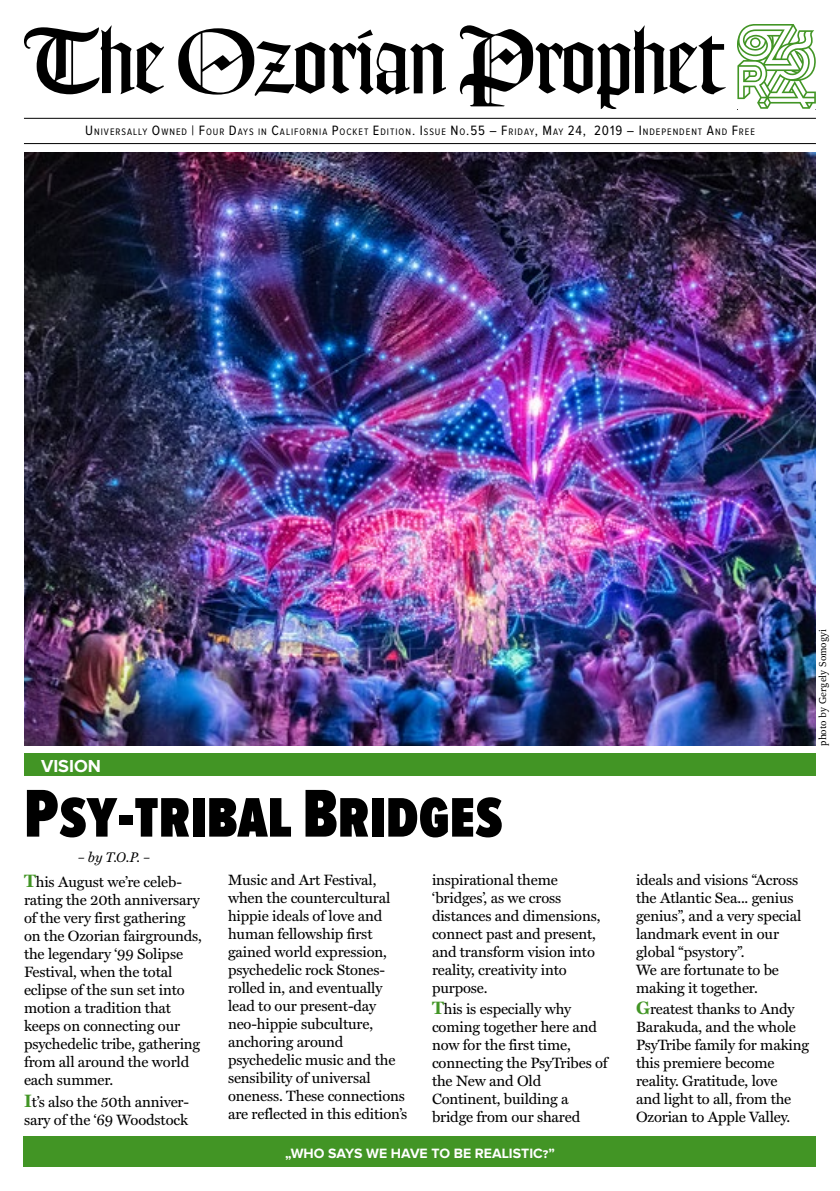
<style>
.page{position:relative;width:840px;height:1191px;background:#fff}
.page>*{position:absolute;margin:0;border:0;box-sizing:border-box;transform-origin:0 0}
.t1{font:70px "Proxima Nova S Black Ex Con";color:#000}
.t2{font:700 18px "Proxima Nova S";color:#fff}
.t3{font:15px/18px "Miller Text";letter-spacing:-.01em;color:#000}
.t4{font:700 14px "Proxima Nova S";color:#fff}
.t5{font:italic 14px "Miller Text";color:#000}
.t6{font:10px "Kelvinch";color:#000}
.t7{font:condensed 9.8px "Proxima Nova A";letter-spacing:.1em;color:#000}
.s1{font-size:14px}
.s2{font-weight:700;font-size:18px;color:#429525}
</style>
<div class="page">
<svg style="left:24px;top:25px;width:140px;height:69px"></svg>
<svg style="left:178px;top:28px;width:268px;height:68px"></svg>
<svg style="left:459px;top:25px;width:266px;height:84px"></svg>
<svg style="left:737px;top:24px;width:79px;height:86px"></svg>
<hr style="left:24px;top:143px;width:791px;height:1px;background:#000">
<hr style="left:24px;top:118px;width:791px;height:1px;background:#000">
<img style="left:24px;top:153px;width:791px;height:593px">
<div style="left:24px;top:753px;width:791px;height:23px;background:#429525"></div>
<div style="left:24px;top:1137px;width:791px;height:30px;background:#429525"></div>
<p class="t7" style="left:85px;top:126px;width:671px"><span class="s1">U</span>NIVERSALLY <span class="s1">O</span>WNED <span class="s1">| F</span>OUR <span class="s1">D</span>AYS IN <span class="s1">C</span>ALIFORNIA <span class="s1">P</span>OCKET <span class="s1">E</span>DITION<span class="s1">. I</span>SSUE <span class="s1">N</span> O<span class="s1">.55 – F</span>RIDAY<span class="s1">, M</span>AY <span class="s1">24, 2019 – I</span> NDEPENDENT <span class="s1">A</span>ND <span class="s1">F</span>REE</p>
<p class="t2" style="left:41px;top:755px;width:61px">VISION</p>
<h1 class="t1" style="left:24px;top:775px;width:480px">Psy-tribal Bridges</h1>
<p class="t5" style="left:78px;top:848px;width:74px">– by T.O.P. –</p>
<p class="t3" style="left:24px;top:872px;width:179px"><span class="s2">T</span>his August we’re celeb&shy;rating the 20th anniversary of the very first gathering on the Ozorian fairgrounds, the legendary ‘99 Solipse<br>Festival, when the total eclipse of the sun set into motion a tradition that keeps on connecting our psychedelic tribe, gathering from all around the world each summer.</p>
<p class="t3" style="left:24px;top:1092px;width:166px"><span class="s2">I</span>t’s also the 50th anniver&shy;sary of the ‘69 Woodstock</p>
<p class="t3" style="left:228px;top:870px;width:181px">Music and Art Festival, when the countercultural hippie ideals of love and human fellowship first gained world expression, psychedelic rock Stones&shy;rolled in, and eventually lead to our present-day neo-hippie subculture, anchoring around psychedelic music and the sensibility of universal oneness. These connections are reflected in this edition’s</p>
<p class="t3" style="left:432px;top:870px;width:170px">inspirational theme ‘bridges’, as we cross distances and dimensions, connect past and present, and transform vision into reality, creativity into purpose.</p>
<p class="t3" style="left:432px;top:1000px;width:177px"><span class="s2">T</span>his is especially why coming together here and now for the first time, connecting the PsyTribes of the New and Old<br>Continent, building a bridge from our shared</p>
<p class="t4" style="left:285px;top:1144px;width:271px">„WHO SAYS WE HAVE TO BE REALISTIC?”</p>
<p class="t6" style="left:814px;top:746px;width:118px;rotate:-90deg">photo by Gergely Somogyi</p>
<p class="t3" style="left:635px;top:870px;width:167px">ideals and visions “Across the Atlantic Sea... genius genius”, and a very special landmark event in our global “psystory”.<br>We are fortunate to be making it together.</p>
<p class="t3" style="left:635px;top:1000px;width:175px"><span class="s2">G</span>reatest thanks to Andy<br>Barakuda, and the whole<br>PsyTribe family for making this premiere become reality. Gratitude, love<br>and light to all, from the<br>Ozorian to Apple Valley.</p>
</div>
